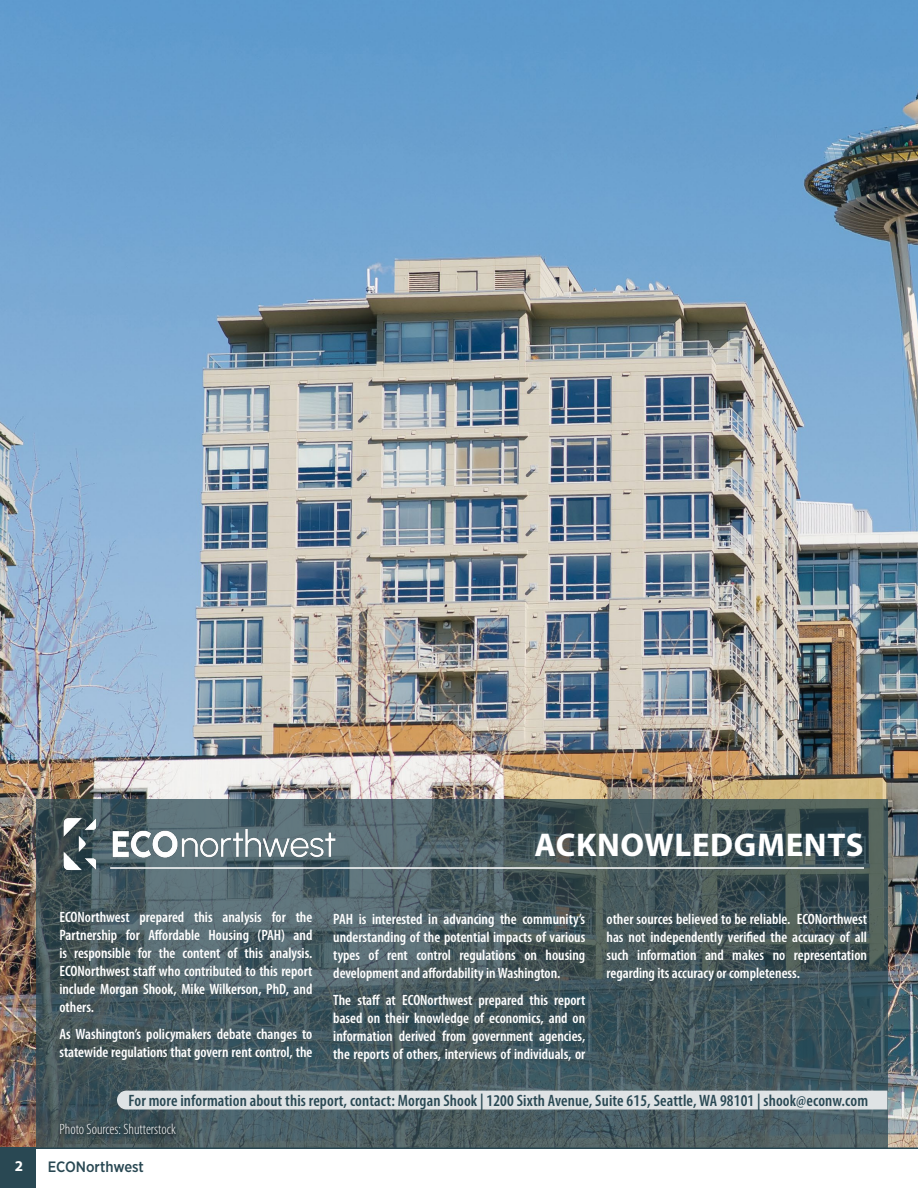
<style>
.page{position:relative;width:918px;height:1188px;background:#fff}
.page>*{position:absolute;margin:0;border:0;box-sizing:border-box;transform-origin:0 0}
.t1{font:700 33px "Myriad Pro";letter-spacing:.02em;color:#fff}
.t2{font:600 condensed 16.5px "Myriad Pro";letter-spacing:.01em;color:#294853}
.t3{font:600 condensed 15px/18px "Myriad Pro";color:#fff;text-align:justify}
.Footnote{font:300 condensed 15px "Myriad Pro";color:#fff}
.t4{font:500 15px "Gotham Narrow";color:#294853}
.t5{font:700 15px "Myriad Pro";color:#fff}
</style>
<div class="page">
<img style="left:0;top:0;width:918px;height:1147px">
<svg style="left:36px;top:799px;width:851px;height:348px;background:#475a5f"></svg>
<hr style="left:110px;top:867px;width:754px;height:2px;background:#fff">
<div style="left:117px;top:1091px;width:770px;height:19px;background:#dfe3e5"></div>
<div style="left:56px;top:1120px;width:125px;height:20px;background:#000;opacity:.93"></div>
<img style="left:62px;top:815px;width:276px;height:57px">
<hr style="left:0;top:1147px;width:918px;height:2px;background:#294853">
<div style="left:0;top:1147px;width:36px;height:41px;background:#294853"></div>
<p class="t1" style="left:534px;top:824px;width:331px">ACKNOWLEDGMENTS</p>
<p class="t3" style="left:59px;top:908px;width:255px">ECONorthwest prepared this analysis for the Partnership for Affordable Housing (PAH) and is responsible for the content of this analysis.<br>ECONorthwest staff who contributed to this report include Morgan Shook, Mike Wilkerson, PhD, and others.</p>
<p class="t3" style="left:59px;top:1025px;width:255px">As Washington’s policymakers debate changes to statewide regulations that govern rent control, the</p>
<p class="t3" style="left:333px;top:910px;width:254px">PAH is interested in advancing the community’s understanding of the potential impacts of various types of rent control regulations on housing development and affordability in Washington.</p>
<p class="t3" style="left:333px;top:991px;width:254px">The staff at ECONorthwest prepared this report based on their knowledge of economics, and on information derived from government agencies, the reports of others, interviews of individuals, or</p>
<p class="t3" style="left:607px;top:910px;width:262px">other sources believed to be reliable. ECONorthwest has not independently verified the accuracy of all such information and makes no representation regarding its accuracy or completeness.</p>
<p class="t2" style="left:129px;top:1090px;width:741px">For more information about this report, contact: Morgan Shook | 1200 Sixth Avenue, Suite 615, Seattle, WA 98101 | shook@econw.com</p>
<p class="Footnote" style="left:59px;top:1120px;width:118px">Photo Sources: Shutterstock</p>
<p class="t5" style="left:15px;top:1156px;width:10px">2</p>
<p class="t4" style="left:48px;top:1157px;width:98px">ECONorthwest</p>
</div>
